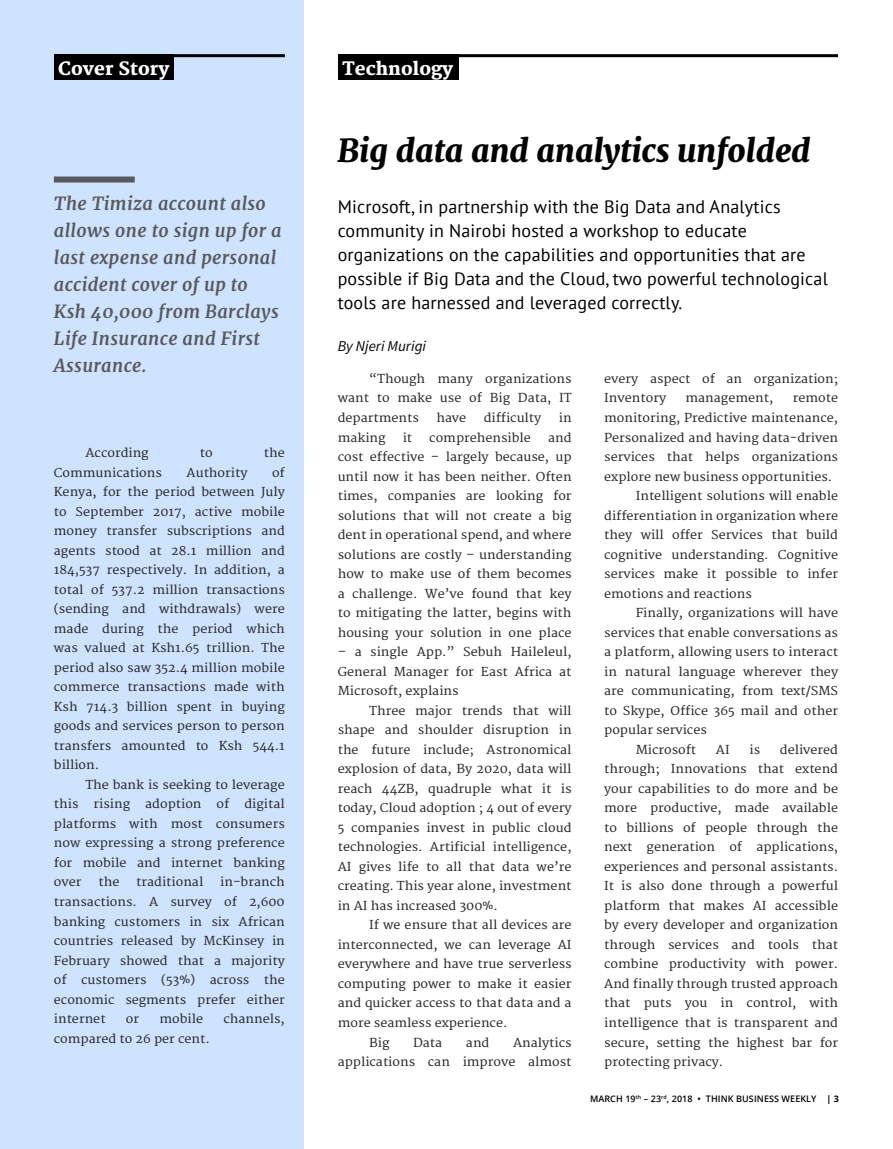
<style>
.page{position:relative;width:893px;height:1149px;background:#fff}
.page>*{position:absolute;margin:0;border:0;box-sizing:border-box;transform-origin:0 0}
.t1{font:italic 800 31.5px "Merriweather";color:#000}
.t2{font:18px/24px "PT Sans";letter-spacing:.01em;color:#000}
.t3{font:italic 700 18px/27px "Merriweather";letter-spacing:.02em;color:#58595b}
.t4{font:800 18px "Merriweather";color:#fff}
.t5{font:italic 15px "Source Sans Pro";color:#000}
.t6{font:12px/19.5px "Merriweather";color:#292829;text-align:justify;scale:1.05 1}
.t7{font:600 9px "Open Sans";letter-spacing:.01em;color:#000}
.s1{font-weight:700}
</style>
<div class="page">
<div style="left:0;top:0;width:304px;height:1148px;background:#cee3fe"></div>
<div style="left:54px;top:54px;width:120px;height:25px;background:#000"></div>
<div style="left:338px;top:54px;width:120px;height:25px;background:#000"></div>
<hr style="left:55px;top:54px;width:230px;height:3px;background:#000">
<hr style="left:340px;top:54px;width:498px;height:3px;background:#000">
<div style="left:54px;top:176px;width:81px;height:6px;background:#58595b"></div>
<h2 class="t4" style="left:58px;top:58px;width:113px">Cover Story</h2>
<h2 class="t4" style="left:342px;top:58px;width:113px">Technology</h2>
<h2 class="t3" style="left:54px;top:190px;width:229px">The Timiza account also allows one to sign up for a last expense and personal accident cover of up to<br>Ksh 40,000 from Barclays<br>Life Insurance and First<br>Assurance.</h2>
<p class="t6" style="left:85px;top:443px;width:62px">According</p>
<p class="t6" style="left:200px;top:443px;width:14px">to</p>
<p class="t6" style="left:264px;top:443px;width:21px">the</p>
<p class="t6" style="left:54px;top:463px;width:104px">Communications</p>
<p class="t6" style="left:187px;top:463px;width:60px">Authority</p>
<p class="t6" style="left:54px;top:463px;width:221px;text-indent:218px">of Kenya, for the period between July to September 2017, active mobile money transfer subscriptions and agents stood at 28.1 million and 184,537 respectively. In addition, a total of 537.2 million transactions (sending and withdrawals) were made during the period which was valued at Ksh1.65 trillion. The period also saw 352.4 million mobile commerce transactions made with Ksh 714.3 billion spent in buying goods and services person to person transfers amounted to Ksh 544.1 billion.</p>
<p class="t6" style="left:85px;top:775px;width:191px">The bank is seeking to leverage</p>
<p class="t6" style="left:54px;top:794px;width:25px">this</p>
<p class="t6" style="left:94px;top:794px;width:36px">rising</p>
<p class="t6" style="left:145px;top:794px;width:55px">adoption</p>
<p class="t6" style="left:217px;top:794px;width:14px">of</p>
<p class="t6" style="left:54px;top:794px;width:221px;text-indent:191px">digital platforms with most consumers now expressing a strong preference for mobile and internet banking over</p>
<p class="t6" style="left:54px;top:872px;width:221px;text-indent:166px">in-branch transactions. A survey of 2,600 banking customers in six African countries released by McKinsey in February showed that a majority of customers (53%) across the economic segments prefer either internet</p>
<p class="t6" style="left:98px;top:872px;width:21px">the</p>
<p class="t6" style="left:136px;top:872px;width:65px">traditional</p>
<p class="t6" style="left:126px;top:1009px;width:14px">or</p>
<p class="t6" style="left:160px;top:1009px;width:43px">mobile</p>
<p class="t6" style="left:223px;top:1009px;width:60px">channels,</p>
<p class="t6" style="left:54px;top:1028px;width:150px">compared to 26 per cent.</p>
<h1 class="t1" style="left:338px;top:131px;width:474px">Big data and analytics unfolded</h1>
<p class="t2" style="left:338px;top:194px;width:492px">Microsoft, in partnership with the Big Data and Analytics community in Nairobi hosted a workshop to educate organizations on the capabilities and opportunities that are possible if Big Data and the Cloud, two powerful technological tools are harnessed and leveraged correctly.</p>
<p class="t5" style="left:338px;top:337px;width:90px">By Njeri Murigi</p>
<p class="t6" style="left:338px;top:369px;width:224px;text-indent:32px">“Though many organizations want to make use of Big Data, IT departments</p>
<p class="t6" style="left:436px;top:408px;width:30px">have</p>
<p class="t6" style="left:484px;top:408px;width:56px">difficulty</p>
<p class="t6" style="left:559px;top:408px;width:14px">in</p>
<p class="t6" style="left:338px;top:428px;width:47px">making</p>
<p class="t6" style="left:403px;top:428px;width:11px">it</p>
<p class="t6" style="left:429px;top:428px;width:98px">comprehensible</p>
<p class="t6" style="left:338px;top:428px;width:224px;text-indent:210px">and cost effective – largely because, up until now it has been neither. Often times, companies are looking for solutions that will not create a big dent in operational spend, and where solutions are costly – understanding how to make use of them becomes a challenge. We’ve found that key to mitigating the latter, begins with housing your solution in one place</p>
<p class="t6" style="left:338px;top:642px;width:224px">– a single App.” Sebuh Haileleul, General Manager for East Africa at Microsoft, explains</p>
<p class="t6" style="left:338px;top:701px;width:224px;text-indent:32px">Three major trends that will shape and shoulder disruption in the future include; Astronomical explosion of data, By 2020, data will reach 44ZB, quadruple what it is today, Cloud adoption ; 4 out of every 5 companies invest in public cloud technologies. Artificial intelligence, AI gives life to all that data we’re creating. This year alone, investment in AI has increased 300%.</p>
<p class="t6" style="left:369px;top:915px;width:194px">If we ensure that all devices are</p>
<p class="t6" style="left:338px;top:935px;width:224px">interconnected, we can leverage AI</p>
<p class="t6" style="left:338px;top:954px;width:224px">everywhere and have true serverless</p>
<p class="t6" style="left:338px;top:974px;width:224px">computing power to make it easier</p>
<p class="t6" style="left:338px;top:993px;width:224px">and quicker access to that data and a</p>
<p class="t6" style="left:338px;top:1013px;width:163px">more seamless experience.</p>
<p class="t6" style="left:369px;top:1032px;width:21px">Big</p>
<p class="t6" style="left:413px;top:1032px;width:29px">Data</p>
<p class="t6" style="left:466px;top:1032px;width:24px">and</p>
<p class="t6" style="left:338px;top:1032px;width:224px;text-align:right">Analytics<br>applications can improve almost</p>
<p class="t6" style="left:604px;top:369px;width:224px">every aspect of an organization;<br>Inventory</p>
<p class="t6" style="left:685px;top:389px;width:85px">management,</p>
<p class="t6" style="left:793px;top:389px;width:45px">remote</p>
<p class="t6" style="left:604px;top:408px;width:224px">monitoring, Predictive maintenance,</p>
<p class="t6" style="left:604px;top:428px;width:224px">Personalized and having data-driven</p>
<p class="t6" style="left:604px;top:447px;width:224px">services that helps organizations</p>
<p class="t6" style="left:604px;top:467px;width:219px">explore new business opportunities.</p>
<p class="t6" style="left:636px;top:486px;width:194px">Intelligent solutions will enable</p>
<p class="t6" style="left:604px;top:506px;width:224px">differentiation in organization where</p>
<p class="t6" style="left:604px;top:525px;width:224px">they will offer Services that build</p>
<p class="t6" style="left:604px;top:545px;width:224px">cognitive understanding. Cognitive</p>
<p class="t6" style="left:604px;top:564px;width:224px">services make it possible to infer</p>
<p class="t6" style="left:604px;top:584px;width:142px">emotions and reactions</p>
<p class="t6" style="left:636px;top:603px;width:194px">Finally, organizations will have</p>
<p class="t6" style="left:604px;top:623px;width:224px">services that enable conversations as</p>
<p class="t6" style="left:604px;top:642px;width:224px">a platform, allowing users to interact</p>
<p class="t6" style="left:604px;top:662px;width:224px">in natural language wherever they</p>
<p class="t6" style="left:604px;top:681px;width:224px">are communicating, from text/SMS</p>
<p class="t6" style="left:604px;top:701px;width:224px">to Skype, Office 365 mail and other</p>
<p class="t6" style="left:604px;top:720px;width:99px">popular services</p>
<p class="t6" style="left:636px;top:740px;width:59px">Microsoft</p>
<p class="t6" style="left:716px;top:740px;width:15px">AI</p>
<p class="t6" style="left:749px;top:740px;width:12px">is</p>
<p class="t6" style="left:604px;top:740px;width:224px;text-indent:176px">delivered through; Innovations that extend your capabilities to do more and be more productive, made available to billions of people through the next generation of applications, experiences and personal assistants.<br>It is also done through a powerful platform that makes AI accessible by every developer and organization through services and tools that combine productivity with power.<br>And finally through trusted approach that puts you in control, with intelligence that is transparent and secure, setting the highest bar for protecting privacy.</p>
<p class="t7" style="left:590px;top:1091px;width:250px">MARCH 19<sup>th</sup> – 23<sup>rd</sup>, 2018 • THINK BUSINESS WEEKLY <span class="s1">| 3</span></p>
</div>
